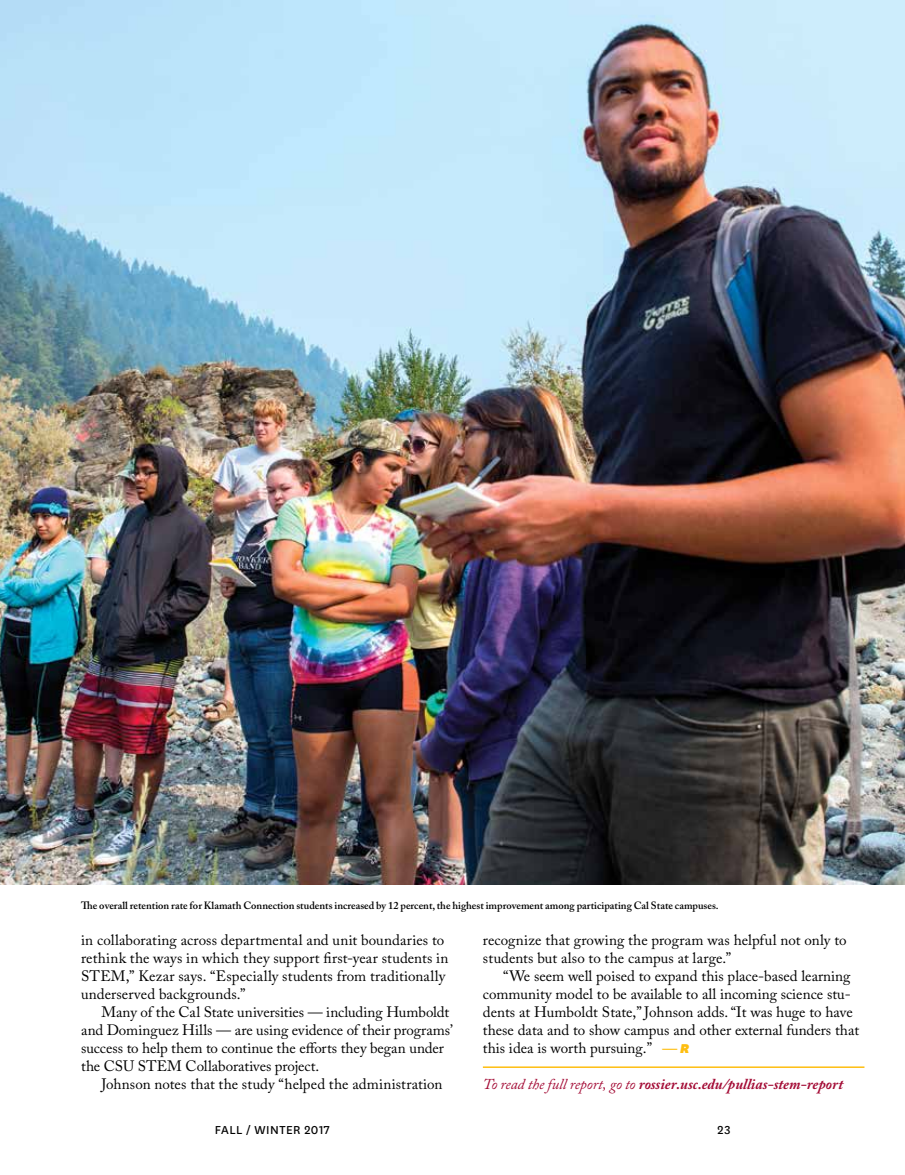
<style>
.page{position:relative;width:905px;height:1175px;background:#fff}
.page>*{position:absolute;margin:0;border:0;box-sizing:border-box;transform-origin:0 0}
.t1{font:15px/18px "Adobe Caslon Pro";color:#000}
.t2{font:italic 700 15px "Adobe Caslon Pro";color:#a30b35}
.t3{font:13.5px "National";letter-spacing:.035em;color:#000}
.t4{font:600 10.5px "Adobe Caslon Pro";color:#000}
.s1{font-weight:700;font-style:italic;color:#febe10}
.s2{font-family:"National";font-weight:900;font-style:italic;color:#febe10}
.s3{font-weight:400}
</style>
<div class="page">
<img style="left:0;top:0;width:904px;height:884px">
<hr style="left:483px;top:1066px;width:381px;height:2px;background:#febe10">
<p class="t4" style="left:81px;top:899px;width:639px">The overall retention rate for Klamath Connection students increased by 12 percent, the highest improvement among participating Cal State campuses.</p>
<p class="t1" style="left:81px;top:931px;width:369px">in collaborating across departmental and unit boundaries to rethink the ways in which they support first-year students in STEM,” Kezar says. “Especially students from traditionally underserved backgrounds.”</p>
<p class="t1" style="left:81px;top:1003px;width:373px;text-indent:20px">Many of the Cal State universities — including Humboldt and Dominguez Hills — are using evidence of their programs’ success to help them to continue the efforts they began under the CSU STEM Collaboratives project.</p>
<p class="t1" style="left:101px;top:1075px;width:342px">Johnson notes that the study “helped the administration</p>
<p class="t1" style="left:483px;top:931px;width:365px">recognize that growing the program was helpful not only to students but also to the campus at large.”</p>
<p class="t1" style="left:483px;top:967px;width:378px;text-indent:20px">“We seem well poised to expand this place-based learning community model to be available to all incoming science stu&shy;dents at Humboldt State,” Johnson adds. “It was huge to have these data and to show campus and other external funders that this idea is worth pursuing.” <span class="s1">—</span> <span class="s2">R</span></p>
<p class="t2" style="left:483px;top:1075px;width:362px"><span class="s3">To read the full report, go to</span> rossier.usc.edu/pullias-stem-report</p>
<p class="t3" style="left:215px;top:1121px;width:116px">FALL / WINTER 2017</p>
<p class="t3" style="left:717px;top:1121px;width:14px">23</p>
</div>
